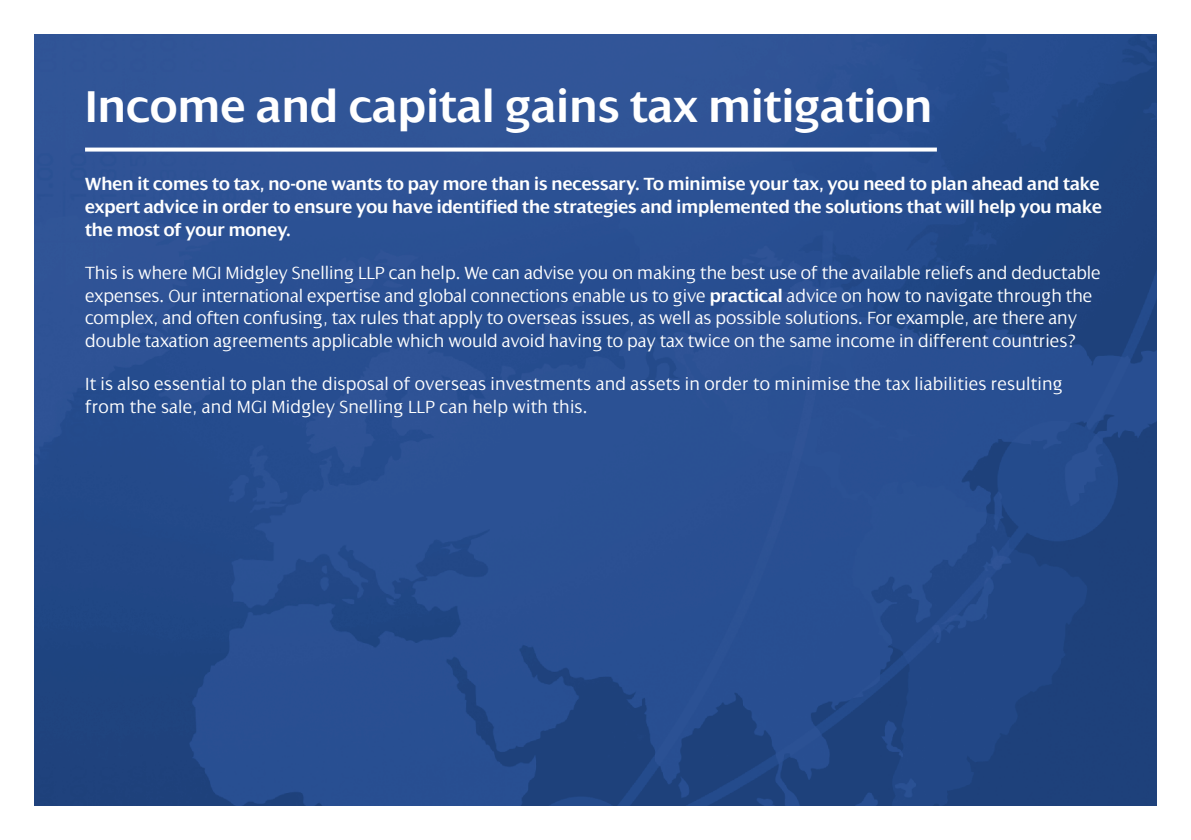
<style>
.page{position:relative;width:1191px;height:840px;background:#fff}
.page>*{position:absolute;margin:0;border:0;box-sizing:border-box;transform-origin:0 0}
.t1{font:600 48px "Dialog";letter-spacing:.01em;color:#fff}
.t2{font:300 19px/22.8px "Dialog";color:#fff}
.t3{font:600 19px/22.8px "Dialog";color:#fff;text-align:justify}
.s1{font-weight:600}
</style>
<div class="page">
<img style="left:34px;top:34px;width:1123px;height:771px">
<svg style="left:85px;top:147px;width:852px;height:4px"></svg>
<h1 class="t1" style="left:85px;top:80px;width:848px">Income and capital gains tax mitigation</h1>
<p class="t3" style="left:85px;top:173px;width:1018px">When it comes to tax, no-one wants to pay more than is necessary. To minimise your tax, you need to plan ahead and take expert advice in order to ensure you have identified the strategies and implemented the solutions that will help you make the most of your money.</p>
<p class="t2" style="left:85px;top:261px;width:1017px">This is where MGI Midgley Snelling LLP can help. We can advise you on making the best use of the available reliefs and deductable expenses. Our international expertise and global connections enable us to give <span class="s1">practical</span> advice on how to navigate through the complex, and often confusing, tax rules that apply to overseas issues, as well as possible solutions. For example, are there any double taxation agreements applicable which would avoid having to pay tax twice on the same income in different countries?</p>
<p class="t2" style="left:85px;top:372px;width:979px">It is also essential to plan the disposal of overseas investments and assets in order to minimise the tax liabilities resulting from the sale, and MGI Midgley Snelling LLP can help with this.</p>
</div>
